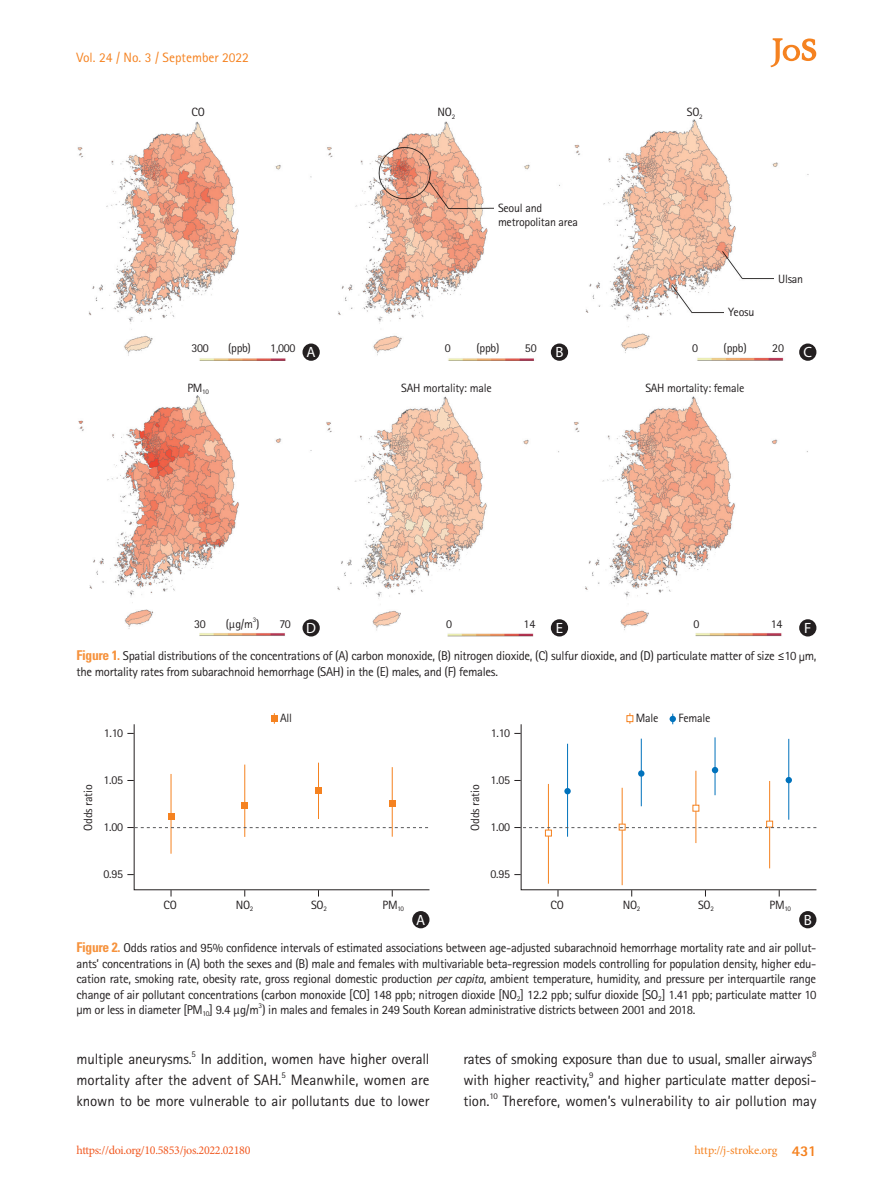
<style>
.page{position:relative;width:893px;height:1191px;background:#fff}
.page>*{position:absolute;margin:0;border:0;box-sizing:border-box;transform-origin:0 0}
.t1{font:15px/21px "Rotis Sans Serif Std";letter-spacing:-.01em;color:#231f20}
.t2{font:14.85px "Myriad Pro";color:#fff}
.t3{font:13.5px "Rotis Sans Serif Std";color:#f58220}
.t4{font:12.75px/15.5px "Rotis Sans Serif Std";letter-spacing:-.025em;color:#231f20}
.t5{font:12px/14.4px "Rotis Sans Serif Std";letter-spacing:-.02em;color:#231f20}
.t6{font:12px "Minion Pro";letter-spacing:-.025em;color:#f15921}
.t7{font:12px "Minion Pro";letter-spacing:-.015em;color:#f58220}
.t8{font:8.7px "Rotis Sans Serif Std";color:#231f20}
.t9{font:7.5px "Rotis Sans Serif Std";color:#231f20}
.t10{font:7.05px "Rotis Sans Serif Std";color:#231f20}
.s1{font-family:"Univers LT Std";font-weight:700;font-stretch:condensed;font-size:13.5px;color:#f6923c}
.s2{font-family:"Segoe UI"}
.s3{font-style:italic}
.s4{font-family:"Rotis Sans Serif Std";font-weight:800;font-size:15px}
</style>
<div class="page">
<svg style="left:770px;top:38px;width:46px;height:29px"></svg>
<img style="left:77px;top:121px;width:242px;height:240px">
<div style="left:302px;top:343px;width:18px;height:18px;background:#231f20;border-radius:50%"></div>
<img style="left:327px;top:121px;width:241px;height:240px">
<div style="left:551px;top:343px;width:17px;height:18px;background:#231f20;border-radius:50%"></div>
<img style="left:574px;top:119px;width:242px;height:242px">
<div style="left:799px;top:343px;width:17px;height:18px;background:#231f20;border-radius:50%"></div>
<div style="left:494px;top:202px;width:86px;height:26px;background:#fff"></div>
<div style="left:774px;top:273px;width:36px;height:12px;background:#fff"></div>
<div style="left:724px;top:306px;width:66px;height:12px;background:#fff"></div>
<img style="left:78px;top:395px;width:242px;height:241px">
<div style="left:302px;top:619px;width:18px;height:17px;background:#231f20;border-radius:50%"></div>
<img style="left:326px;top:396px;width:242px;height:240px">
<div style="left:551px;top:619px;width:17px;height:17px;background:#231f20;border-radius:50%"></div>
<img style="left:574px;top:396px;width:242px;height:240px">
<div style="left:799px;top:619px;width:17px;height:17px;background:#231f20;border-radius:50%"></div>
<svg style="left:133px;top:724px;width:297px;height:166px"></svg>
<svg style="left:271px;top:713px;width:6px;height:11px"></svg>
<div style="left:412px;top:911px;width:17px;height:17px;background:#231f20;border-radius:50%"></div>
<hr style="left:171px;top:774px;width:1px;height:79px;background:#f58220">
<svg style="left:168px;top:813px;width:6px;height:6px"></svg>
<hr style="left:244px;top:764px;width:1px;height:73px;background:#f58220">
<svg style="left:242px;top:802px;width:6px;height:6px"></svg>
<hr style="left:318px;top:762px;width:1px;height:57px;background:#f58220">
<div style="left:315px;top:787px;width:7px;height:6px;background:#f58220"></div>
<hr style="left:392px;top:767px;width:1px;height:69px;background:#f58220">
<div style="left:389px;top:800px;width:6px;height:7px;background:#f58220"></div>
<svg style="left:520px;top:723px;width:297px;height:167px"></svg>
<svg style="left:627px;top:715px;width:6px;height:7px"></svg>
<svg style="left:670px;top:713px;width:6px;height:11px"></svg>
<div style="left:799px;top:911px;width:17px;height:17px;background:#231f20;border-radius:50%"></div>
<hr style="left:548px;top:784px;width:1px;height:99px;background:#f58220">
<svg style="left:545px;top:830px;width:7px;height:6px"></svg>
<hr style="left:567px;top:743px;width:1px;height:93px;background:#0072bc">
<div style="left:564px;top:788px;width:7px;height:6px;background:#0072bc;border-radius:50%"></div>
<hr style="left:622px;top:787px;width:1px;height:98px;background:#f58220">
<hr style="left:641px;top:738px;width:1px;height:68px;background:#0072bc">
<svg style="left:638px;top:770px;width:6px;height:6px"></svg>
<hr style="left:695px;top:770px;width:1px;height:73px;background:#f58220">
<svg style="left:693px;top:805px;width:6px;height:6px"></svg>
<hr style="left:715px;top:737px;width:1px;height:58px;background:#0072bc">
<svg style="left:712px;top:767px;width:6px;height:6px"></svg>
<hr style="left:769px;top:781px;width:1px;height:87px;background:#f58220">
<svg style="left:766px;top:821px;width:7px;height:3px"></svg>
<hr style="left:788px;top:739px;width:1px;height:80px;background:#0072bc">
<svg style="left:786px;top:777px;width:6px;height:6px"></svg>
<svg style="left:514px;top:824px;width:302px;height:6px"></svg>
<svg style="left:127px;top:827px;width:301px;height:1px"></svg>
<p class="t3" style="left:77px;top:50px;width:174px">Vol. 24 / No. 3 / September 2022</p>
<p class="t5" style="left:191px;top:105px;width:15px">CO</p>
<p class="t5" style="left:438px;top:105px;width:19px">NO<sub>2</sub></p>
<p class="t5" style="left:687px;top:105px;width:17px">SO<sub>2</sub></p>
<p class="t5" style="left:498px;top:200px;width:82px">Seoul and metropolitan area</p>
<p class="t5" style="left:778px;top:271px;width:27px">Ulsan</p>
<p class="t5" style="left:728px;top:305px;width:28px">Yeosu</p>
<p class="t5" style="left:191px;top:340px;width:19px">300</p>
<p class="t5" style="left:228px;top:340px;width:24px">(ppb)</p>
<p class="t5" style="left:270px;top:340px;width:27px">1,000</p>
<p class="t2" style="left:306px;top:343px;width:11px">A</p>
<p class="t5" style="left:445px;top:340px;width:7px">0</p>
<p class="t5" style="left:476px;top:340px;width:25px">(ppb)</p>
<p class="t5" style="left:525px;top:340px;width:13px">50</p>
<p class="t2" style="left:555px;top:343px;width:10px">b</p>
<p class="t5" style="left:692px;top:340px;width:7px">0</p>
<p class="t5" style="left:724px;top:340px;width:25px">(ppb)</p>
<p class="t5" style="left:772px;top:340px;width:13px">20</p>
<p class="t2" style="left:803px;top:343px;width:10px">c</p>
<p class="t5" style="left:187px;top:381px;width:23px">PM<sub>10</sub></p>
<p class="t5" style="left:401px;top:381px;width:92px">SAH mortality: male</p>
<p class="t5" style="left:645px;top:381px;width:100px">SAH mortality: female</p>
<p class="t10" style="left:253px;top:615px;width:5px">3</p>
<p class="t5" style="left:194px;top:616px;width:13px">30</p>
<p class="t5" style="left:226px;top:616px;width:35px">(μg/m )</p>
<p class="t5" style="left:279px;top:616px;width:13px">70</p>
<p class="t2" style="left:306px;top:618px;width:11px">d</p>
<p class="t5" style="left:446px;top:616px;width:7px">0</p>
<p class="t5" style="left:524px;top:616px;width:13px">14</p>
<p class="t2" style="left:556px;top:618px;width:9px">e</p>
<p class="t5" style="left:693px;top:616px;width:7px">0</p>
<p class="t5" style="left:771px;top:616px;width:13px">14</p>
<p class="t2" style="left:804px;top:618px;width:9px">f</p>
<p class="t4" style="left:77px;top:648px;width:741px"><span class="s1">Figure 1.</span> Spatial distributions of the concentrations of (A) carbon monoxide, (B) nitrogen dioxide, (C) sulfur dioxide, and (D) particulate matter of size ≤10 <span class="s2">µ</span>m, the mortality rates from subarachnoid hemorrhage (SAH) in the (E) males, and (F) females.</p>
<p class="t5" style="left:81px;top:830px;width:48px;rotate:-90deg">Odds ratio</p>
<p class="t5" style="left:104px;top:725px;width:21px">1.10</p>
<p class="t5" style="left:103px;top:773px;width:21px">1.05</p>
<p class="t5" style="left:103px;top:820px;width:21px">1.00</p>
<p class="t5" style="left:103px;top:867px;width:21px">0.95</p>
<p class="t5" style="left:280px;top:711px;width:13px">All</p>
<p class="t5" style="left:164px;top:897px;width:15px">CO</p>
<p class="t5" style="left:236px;top:897px;width:19px">NO<sub>2</sub></p>
<p class="t5" style="left:311px;top:897px;width:17px">SO<sub>2</sub></p>
<p class="t5" style="left:383px;top:897px;width:23px">PM<sub>10</sub></p>
<p class="t2" style="left:416px;top:910px;width:11px">A</p>
<p class="t5" style="left:468px;top:830px;width:48px;rotate:-90deg">Odds ratio</p>
<p class="t5" style="left:491px;top:725px;width:21px">1.10</p>
<p class="t5" style="left:490px;top:773px;width:21px">1.05</p>
<p class="t5" style="left:490px;top:820px;width:21px">1.00</p>
<p class="t5" style="left:490px;top:867px;width:21px">0.95</p>
<p class="t5" style="left:636px;top:711px;width:24px">Male</p>
<p class="t5" style="left:679px;top:711px;width:33px">Female</p>
<p class="t5" style="left:550px;top:897px;width:15px">CO</p>
<p class="t5" style="left:623px;top:897px;width:19px">NO<sub>2</sub></p>
<p class="t5" style="left:698px;top:897px;width:17px">SO<sub>2</sub></p>
<p class="t5" style="left:770px;top:897px;width:23px">PM<sub>10</sub></p>
<p class="t2" style="left:804px;top:910px;width:10px">b</p>
<p class="t4" style="left:77px;top:940px;width:741px;text-align:justify"><span class="s1">Figure 2.</span> Odds ratios and 95% confidence intervals of estimated associations between age-adjusted subarachnoid hemorrhage mortality rate and air pollut&shy;ants’ concentrations in (A) both the sexes and (B) male and females with multivariable beta-regression models controlling for population density, higher edu&shy;cation rate, smoking rate, obesity rate, gross regional domestic production <span class="s3">per capita</span>, ambient temperature, humidity, and pressure per interquartile range change of air pollutant concentrations (carbon monoxide [CO] 148 ppb; nitrogen dioxide [NO<sub>2</sub>] 12.2 ppb; sulfur dioxide [SO<sub>2</sub>] 1.41 ppb; particulate matter 10 <span class="s2">µ</span>m or less in diameter [PM<sub>10</sub>] 9.4 μg/m ) in males and females in 249 South Korean administrative districts between 2001 and 2018.</p>
<p class="t9" style="left:258px;top:1001px;width:5px">3</p>
<p class="t1" style="left:77px;top:1048px;width:117px">multiple aneurysms.</p>
<p class="t8" style="left:192px;top:1049px;width:6px">5</p>
<p class="t1" style="left:77px;top:1048px;width:354px;text-indent:124px">In addition, women have higher overall mortality after the advent of SAH.</p>
<p class="t8" style="left:281px;top:1070px;width:6px">5</p>
<p class="t1" style="left:77px;top:1069px;width:354px;text-align:right">Meanwhile, women are<br>known to be more vulnerable to air pollutants due to lower</p>
<p class="t1" style="left:463px;top:1048px;width:350px">rates of smoking exposure than due to usual, smaller airways</p>
<p class="t8" style="left:812px;top:1049px;width:6px">8</p>
<p class="t1" style="left:463px;top:1069px;width:127px">with higher reactivity,</p>
<p class="t8" style="left:589px;top:1070px;width:6px">9</p>
<p class="t1" style="left:598px;top:1069px;width:220px">and higher particulate matter deposi-</p>
<p class="t1" style="left:463px;top:1090px;width:28px">tion.</p>
<p class="t8" style="left:489px;top:1091px;width:10px">10</p>
<p class="t1" style="left:503px;top:1090px;width:315px">Therefore, women’s vulnerability to air pollution may</p>
<p class="t6" style="left:77px;top:1142px;width:175px">https://doi.org/10.5853/jos.2022.02180</p>
<p class="t7" style="left:694px;top:1142px;width:123px">http://j-stroke.org <span class="s4">431</span></p>
</div>
